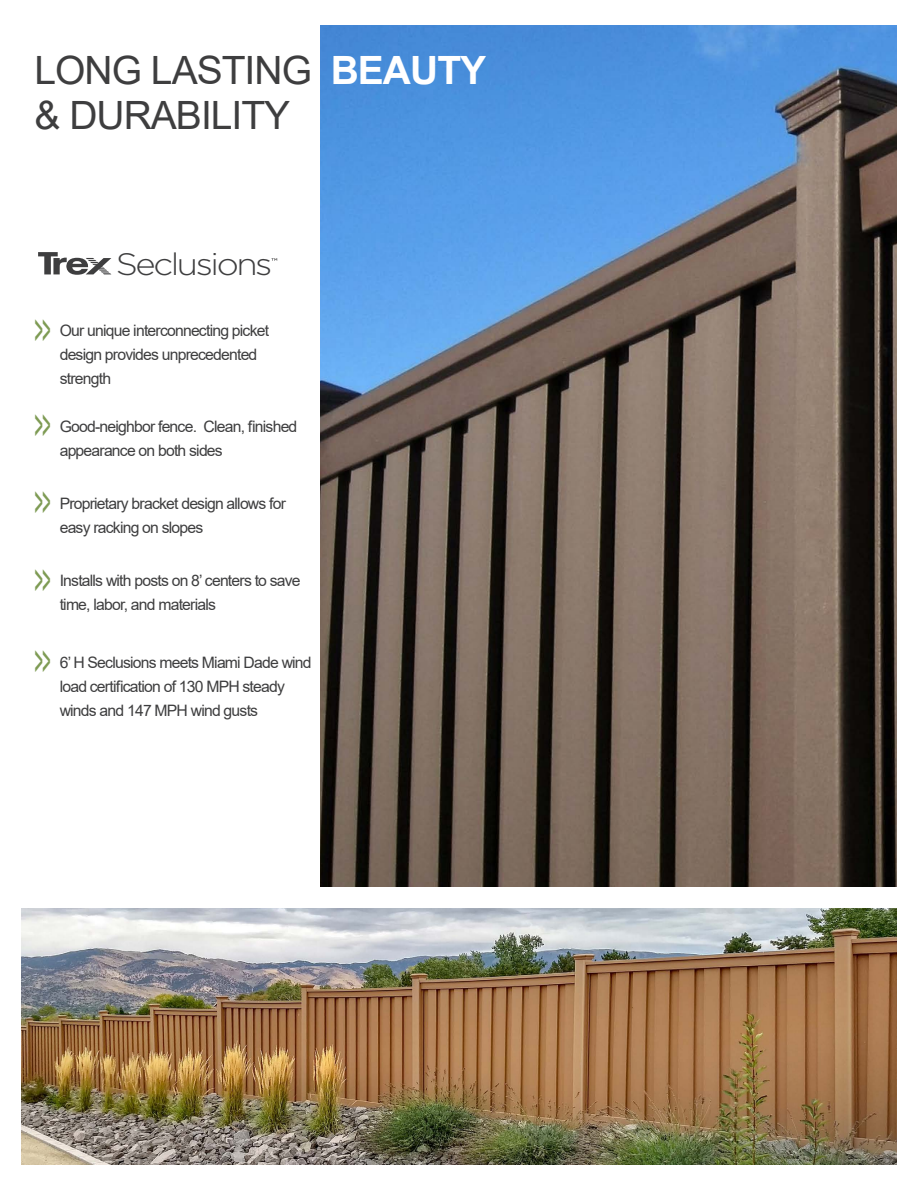
<style>
.page{position:relative;width:918px;height:1188px;background:#fff}
.page>*{position:absolute;margin:0;border:0;box-sizing:border-box;transform-origin:0 0}
.t1{font:45px "Arial";color:#7e9b54;scale:.33 1}
.t2{font:39px "Arial";letter-spacing:-.025em;color:#3e3e3f}
.t3{font:300 30.9px "Gotham";letter-spacing:-.07em;color:#3e3e3f;scale:1.12 1}
.t4{font:15.75px/24px "Arial";letter-spacing:-.05em;color:#3e3e3f}
.s1{font-weight:700;color:#fff}
</style>
<div class="page">
<img style="left:320px;top:25px;width:576px;height:861px">
<img style="left:22px;top:908px;width:874px;height:257px">
<svg style="left:271px;top:258px;width:6px;height:3px"></svg>
<svg style="left:38px;top:252px;width:73px;height:23px"></svg>
<p class="t2" style="left:34px;top:43px;width:453px">LONG LASTING <span class="s1">BEAUTY</span></p>
<p class="t2" style="left:34px;top:88px;width:257px">&amp; DURABILITY</p>
<p class="t3" style="left:116px;top:247px;width:141px">Seclusions</p>
<p class="t1" style="left:34px;top:299px;width:51px">&gt;&gt;</p>
<p class="t4" style="left:60px;top:318px;width:211px">Our unique interconnecting picket</p>
<p class="t4" style="left:60px;top:342px;width:199px">design provides unprecedented</p>
<p class="t4" style="left:60px;top:366px;width:53px">strength</p>
<p class="t1" style="left:34px;top:394px;width:51px">&gt;&gt;</p>
<p class="t4" style="left:60px;top:414px;width:239px">Good-neighbor fence. Clean, finished appearance on both sides</p>
<p class="t1" style="left:34px;top:471px;width:51px">&gt;&gt;</p>
<p class="t4" style="left:60px;top:491px;width:228px">Proprietary bracket design allows for</p>
<p class="t4" style="left:60px;top:515px;width:145px">easy racking on slopes</p>
<p class="t1" style="left:34px;top:549px;width:51px">&gt;&gt;</p>
<p class="t4" style="left:60px;top:569px;width:243px">Installs with posts on 8’ centers to save time, labor, and materials</p>
<p class="t1" style="left:34px;top:630px;width:51px">&gt;&gt;</p>
<p class="t4" style="left:60px;top:650px;width:254px">6’ H Seclusions meets Miami Dade wind load certification of 130 MPH steady</p>
<p class="t4" style="left:60px;top:698px;width:200px">winds and 147 MPH wind gusts</p>
</div>
